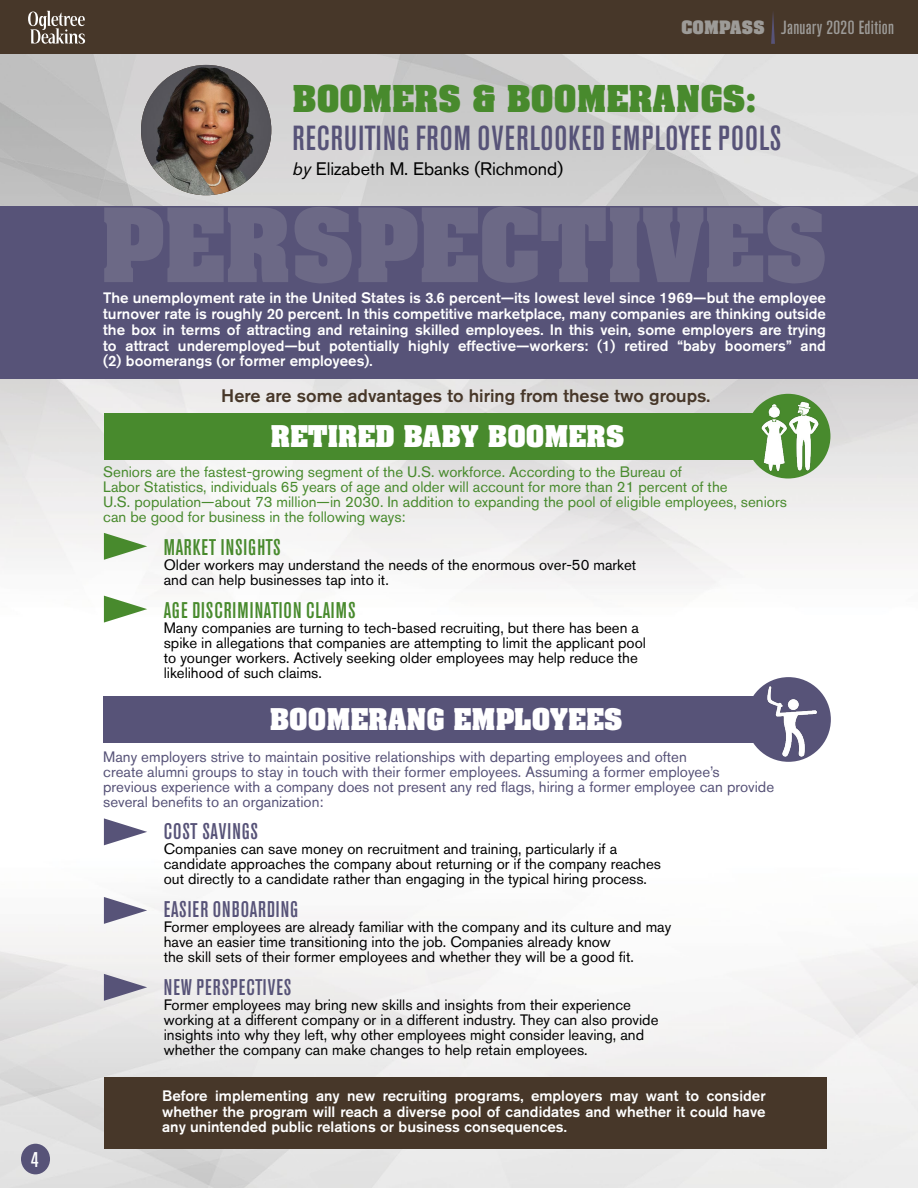
<style>
.page{position:relative;width:918px;height:1188px;background:#fff}
.page>*{position:absolute;margin:0;border:0;box-sizing:border-box;transform-origin:0 0}
.t1{font:700 87px "Aachen";letter-spacing:.01em;color:#6c6986}
.t2{font:500 condensed 34.5px "Akzidenz Grotesk BE";letter-spacing:.03em;color:#575378}
.t3{font:700 31.5px "Aachen";letter-spacing:.01em;color:#488a2d}
.t4{font:700 25.5px "Aachen";letter-spacing:.01em;color:#fff}
.t5{font:500 condensed 22.5px "Akzidenz Grotesk BE";letter-spacing:.04em;color:#575378}
.t6{font:500 condensed 22.5px "Akzidenz Grotesk BE";letter-spacing:.04em;color:#488a2d}
.t7{font:500 condensed 21.3px "Akzidenz Grotesk BE";color:#fff}
.t8{font:500 condensed 18.9px "Akzidenz Grotesk BE";letter-spacing:.02em;color:#9d9b98}
.t9{font:500 18px "Akzidenz Grotesk BE";color:#473729}
.t10{font:18px "Akzidenz Grotesk BE";color:#000}
.t11{font:15px/15px "Akzidenz Grotesk BE";color:#000}
.t12{font:500 15px/15.8px "Akzidenz Grotesk BE";color:#fff;text-align:justify}
.t13{font:15px/15px "Akzidenz Grotesk BE";color:#488a2d}
.t14{font:15px/15px "Akzidenz Grotesk BE";color:#575378}
.s1{font-family:"Aachen";font-weight:700;font-stretch:normal;font-size:15.75px}
.s2{font-style:italic}
</style>
<div class="page">
<img style="left:0;top:54px;width:918px;height:1134px">
<div style="left:0;top:207px;width:918px;height:172px;background:#575378"></div>
<div style="left:104px;top:413px;width:667px;height:47px;background:#488a2d"></div>
<div style="left:104px;top:696px;width:652px;height:47px;background:#575378"></div>
<hr style="left:917px;top:1134px;width:1px;height:54px;background:#488a2d">
<div style="left:104px;top:1077px;width:722px;height:71px;background:#473729"></div>
<div style="left:0;top:0;width:918px;height:54px;background:#473729"></div>
<img style="left:141px;top:65px;width:130px;height:130px;border-radius:65px">
<svg style="left:771px;top:12px;width:4px;height:32px"></svg>
<svg style="left:28px;top:11px;width:57px;height:33px"></svg>
<div style="left:21px;top:1144px;width:29px;height:30px;background:#575378;border-radius:50%"></div>
<svg style="left:104px;top:533px;width:43px;height:27px"></svg>
<svg style="left:104px;top:818px;width:43px;height:27px"></svg>
<svg style="left:104px;top:897px;width:43px;height:27px"></svg>
<svg style="left:104px;top:974px;width:43px;height:27px"></svg>
<svg style="left:104px;top:596px;width:43px;height:27px"></svg>
<div style="left:746px;top:394px;width:84px;height:85px;background:#488a2d;border-radius:50%"></div>
<div style="left:746px;top:677px;width:85px;height:85px;background:#575378;border-radius:50%"></div>
<img style="left:745px;top:674px;width:76px;height:88px">
<img style="left:777px;top:381px;width:69px;height:101px">
<img style="left:757px;top:397px;width:37px;height:83px">
<h3 class="t7" style="left:31px;top:1147px;width:9px">4</h3>
<p class="t8" style="left:681px;top:17px;width:214px"><span class="s1">COMPASS</span> January 2020 Edition</p>
<h3 class="t3" style="left:293px;top:75px;width:465px">BOOMERS &amp; BOOMERANGS:</h3>
<h2 class="t2" style="left:293px;top:118px;width:490px">RECRUITING FROM OVERLOOKED EMPLOYEE POOLS</h2>
<p class="t10" style="left:293px;top:158px;width:272px"><span class="s2">by</span> Elizabeth M. Ebanks (Richmond)</p>
<h1 class="t1" style="left:101px;top:179px;width:728px">PERSPECTIVES</h1>
<p class="t12" style="left:103px;top:290px;width:724px">The unemployment rate in the United States is 3.6 percent—its lowest level since 1969—but the employee turnover rate is roughly 20 percent. In this competitive marketplace, many companies are thinking outside the box in terms of attracting and retaining skilled employees. In this vein, some employers are trying to attract underemployed—but potentially highly effective—workers: (1) retired “baby boomers” and (2) boomerangs (or former employees).</p>
<p class="t9" style="left:221px;top:385px;width:491px">Here are some advantages to hiring from these two groups.</p>
<h3 class="t4" style="left:271px;top:417px;width:355px">RETIRED BABY BOOMERS</h3>
<p class="t13" style="left:103px;top:464px;width:685px">Seniors are the fastest-growing segment of the U.S. workforce. According to the Bureau of<br>Labor Statistics, individuals 65 years of age and older will account for more than 21 percent of the<br>U.S. population—about 73 million—in 2030. In addition to expanding the pool of eligible employees, seniors can be good for business in the following ways:</p>
<h3 class="t6" style="left:164px;top:534px;width:119px">MARKET INSIGHTS</h3>
<p class="t11" style="left:164px;top:557px;width:474px">Older workers may understand the needs of the enormous over-50 market and can help businesses tap into it.</p>
<h3 class="t6" style="left:164px;top:597px;width:193px">AGE DISCRIMINATION CLAIMS</h3>
<p class="t11" style="left:164px;top:620px;width:484px">Many companies are turning to tech-based recruiting, but there has been a spike in allegations that companies are attempting to limit the applicant pool to younger workers. Actively seeking older employees may help reduce the likelihood of such claims.</p>
<h3 class="t4" style="left:270px;top:700px;width:354px">BOOMERANG EMPLOYEES</h3>
<p class="t14" style="left:103px;top:749px;width:672px">Many employers strive to maintain positive relationships with departing employees and often<br>create alumni groups to stay in touch with their former employees. Assuming a former employee’s previous experience with a company does not present any red flags, hiring a former employee can provide several benefits to an organization:</p>
<h3 class="t5" style="left:164px;top:819px;width:96px">COST SAVINGS</h3>
<p class="t11" style="left:164px;top:841px;width:499px">Companies can save money on recruitment and training, particularly if a candidate approaches the company about returning or if the company reaches out directly to a candidate rather than engaging in the typical hiring process.</p>
<h3 class="t5" style="left:164px;top:897px;width:136px">EASIER ONBOARDING</h3>
<p class="t11" style="left:164px;top:919px;width:509px">Former employees are already familiar with the company and its culture and may have an easier time transitioning into the job. Companies already know<br>the skill sets of their former employees and whether they will be a good fit.</p>
<h3 class="t5" style="left:164px;top:975px;width:129px">NEW PERSPECTIVES</h3>
<p class="t11" style="left:164px;top:997px;width:496px">Former employees may bring new skills and insights from their experience working at a different company or in a different industry. They can also provide insights into why they left, why other employees might consider leaving, and whether the company can make changes to help retain employees.</p>
<p class="t12" style="left:162px;top:1087px;width:605px">Before implementing any new recruiting programs, employers may want to consider whether the program will reach a diverse pool of candidates and whether it could have any unintended public relations or business consequences.</p>
</div>
